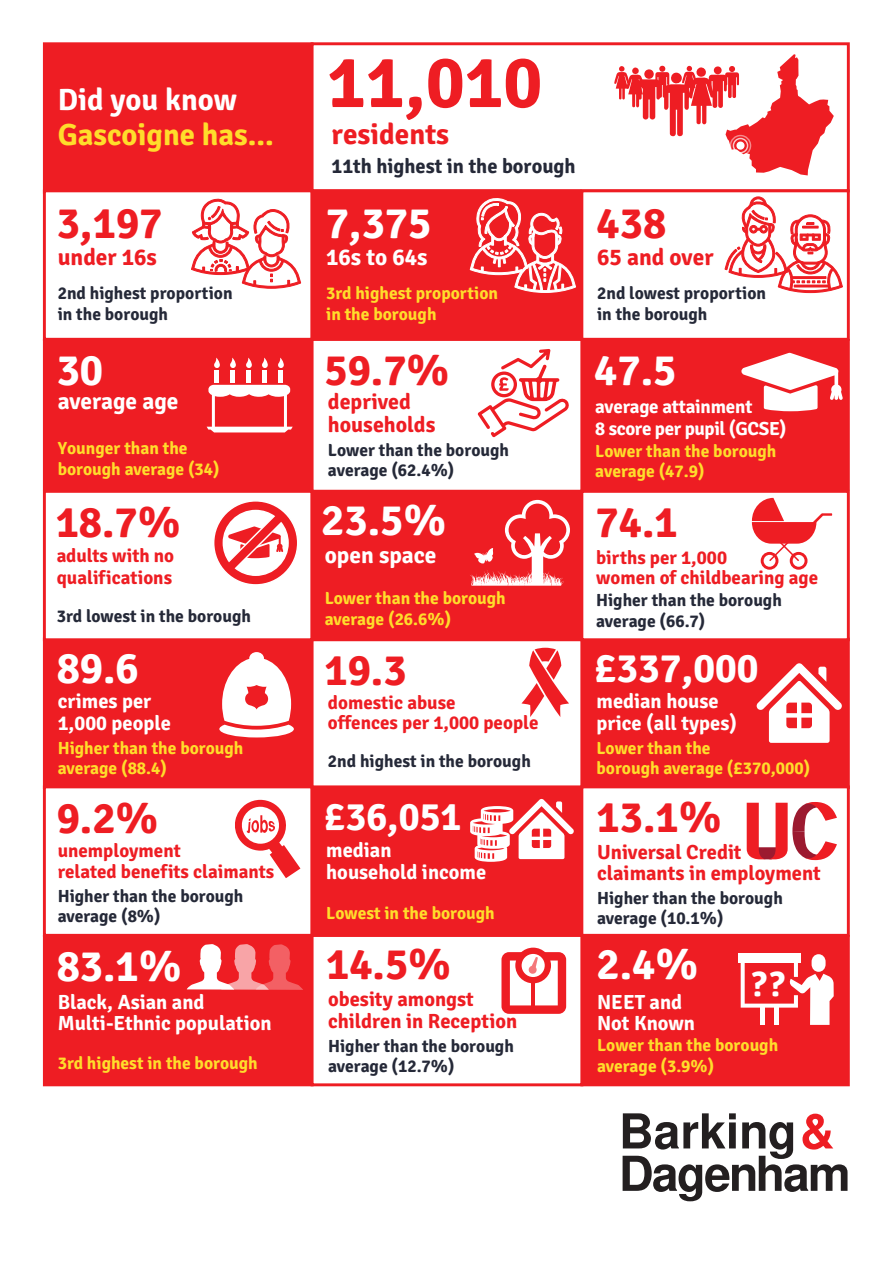
<style>
.page{position:relative;width:893px;height:1263px;background:#fff}
.page>*{position:absolute;margin:0;border:0;box-sizing:border-box;transform-origin:0 0}
.t1{font:700 73.05px "Signika Negative";color:#ee1d23}
.t2{font:700 43.8px "Signika Negative";color:#ee1d23}
.t3{font:700 43.8px "Signika Negative";color:#fff}
.t4{font:700 40.95px "Signika Negative";color:#fff}
.t5{font:700 39.45px "Signika Negative";color:#fff}
.t6{font:700 35.4px "Signika Negative";color:#fff}
.t7{font:700 30.75px "Signika Negative";color:#ffdd2b}
.t8{font:700 30.75px "Signika Negative";color:#fff}
.t9{font:700 29.25px "Signika Negative";color:#ee1d23}
.t10{font:700 23.4px "Signika Negative";color:#fff}
.t11{font:700 23.4px "Signika Negative";color:#ee1d23}
.t12{font:700 21.9px/23.4px "Signika Negative";color:#ee1d23}
.t13{font:700 20.4px/21.9px "Signika Negative";color:#fff}
.t14{font:700 20.4px/21.9px "Signika Negative";color:#ee1d23}
.t15{font:700 20.4px "Signika Negative";color:#252938}
.t16{font:700 19.05px/21.9px "Signika Negative";color:#ee1d23}
.t17{font:700 19.05px/21.9px "Signika Negative";letter-spacing:-.02em;color:#fff}
.t18{font:700 17.55px/20.4px "Signika Negative";color:#252938}
.t19{font:700 17.55px/20.4px "Signika Negative";color:#ffdd2b}
</style>
<div class="page">
<div style="left:44px;top:340px;width:268px;height:149px;background:#ee1d23"></div>
<div style="left:43px;top:339px;width:271px;height:151px;border:3px solid #ee1d23"></div>
<div style="left:44px;top:44px;width:268px;height:148px;background:#ee1d23"></div>
<div style="left:43px;top:42px;width:271px;height:152px;border:3px solid #ee1d23"></div>
<div style="left:582px;top:340px;width:266px;height:149px;background:#ee1d23"></div>
<div style="left:580px;top:339px;width:270px;height:151px;border:3px solid #ee1d23"></div>
<div style="left:311px;top:338px;width:272px;height:155px;border:3px solid #ee1d23"></div>
<div style="left:44px;top:639px;width:268px;height:148px;background:#ee1d23"></div>
<div style="left:43px;top:638px;width:271px;height:151px;border:3px solid #ee1d23"></div>
<div style="left:582px;top:639px;width:266px;height:148px;background:#ee1d23"></div>
<div style="left:580px;top:638px;width:270px;height:151px;border:3px solid #ee1d23"></div>
<div style="left:311px;top:636px;width:272px;height:153px;border:3px solid #ee1d23"></div>
<div style="left:44px;top:936px;width:268px;height:149px;background:#ee1d23"></div>
<div style="left:43px;top:935px;width:271px;height:151px;border:3px solid #ee1d23"></div>
<div style="left:582px;top:936px;width:266px;height:149px;background:#ee1d23"></div>
<div style="left:580px;top:935px;width:270px;height:151px;border:3px solid #ee1d23"></div>
<div style="left:311px;top:934px;width:272px;height:152px;border:3px solid #ee1d23"></div>
<div style="left:311px;top:42px;width:539px;height:150px;border:3px solid #ee1d23"></div>
<div style="left:44px;top:191px;width:268px;height:148px;background:#fff"></div>
<div style="left:43px;top:189px;width:271px;height:152px;border:3px solid #ee1d23"></div>
<div style="left:580px;top:189px;width:270px;height:152px;border:3px solid #ee1d23"></div>
<div style="left:312px;top:191px;width:268px;height:148px;background:#ee1d23"></div>
<div style="left:311px;top:189px;width:271px;height:152px;border:3px solid #ee1d23"></div>
<div style="left:43px;top:490px;width:271px;height:151px;border:3px solid #ee1d23"></div>
<div style="left:580px;top:490px;width:270px;height:151px;border:3px solid #ee1d23"></div>
<div style="left:312px;top:491px;width:268px;height:149px;background:#ee1d23"></div>
<div style="left:311px;top:490px;width:271px;height:151px;border:3px solid #ee1d23"></div>
<div style="left:43px;top:785px;width:271px;height:152px;border:3px solid #ee1d23"></div>
<div style="left:580px;top:785px;width:270px;height:152px;border:3px solid #ee1d23"></div>
<div style="left:312px;top:787px;width:268px;height:148px;background:#ee1d23"></div>
<div style="left:311px;top:785px;width:271px;height:152px;border:3px solid #ee1d23"></div>
<svg style="left:219px;top:652px;width:75px;height:85px"></svg>
<svg style="left:756px;top:663px;width:86px;height:80px"></svg>
<svg style="left:752px;top:498px;width:80px;height:72px"></svg>
<svg style="left:207px;top:385px;width:86px;height:47px"></svg>
<hr style="left:215px;top:370px;width:4px;height:13px;background:#fff">
<hr style="left:231px;top:370px;width:4px;height:13px;background:#fff">
<hr style="left:247px;top:370px;width:4px;height:13px;background:#fff">
<hr style="left:263px;top:370px;width:4px;height:13px;background:#fff">
<hr style="left:279px;top:370px;width:4px;height:13px;background:#fff">
<svg style="left:214px;top:358px;width:6px;height:10px"></svg>
<svg style="left:230px;top:358px;width:6px;height:10px"></svg>
<svg style="left:246px;top:358px;width:6px;height:10px"></svg>
<svg style="left:262px;top:358px;width:6px;height:10px"></svg>
<svg style="left:278px;top:358px;width:6px;height:10px"></svg>
<svg style="left:235px;top:800px;width:65px;height:78px"></svg>
<svg style="left:623px;top:1113px;width:224px;height:88px"></svg>
<svg style="left:470px;top:500px;width:100px;height:86px"></svg>
<svg style="left:470px;top:799px;width:104px;height:63px"></svg>
<div style="left:738px;top:954px;width:62px;height:9px;background:#fff"></div>
<svg style="left:741px;top:954px;width:93px;height:71px"></svg>
<svg style="left:614px;top:54px;width:220px;height:121px"></svg>
<svg style="left:747px;top:802px;width:90px;height:59px"></svg>
<svg style="left:191px;top:198px;width:111px;height:91px"></svg>
<svg style="left:469px;top:42px;width:108px;height:251px"></svg>
<svg style="left:724px;top:196px;width:119px;height:97px"></svg>
<svg style="left:741px;top:353px;width:102px;height:58px"></svg>
<svg style="left:478px;top:349px;width:91px;height:88px"></svg>
<svg style="left:214px;top:501px;width:83px;height:84px"></svg>
<svg style="left:521px;top:648px;width:48px;height:69px"></svg>
<svg style="left:187px;top:944px;width:116px;height:46px"></svg>
<svg style="left:501px;top:948px;width:65px;height:66px"></svg>
<h1 class="t1" style="left:327px;top:39px;width:217px">11,010</h1>
<h3 class="t8" style="left:58px;top:81px;width:181px">Did you know</h3>
<h3 class="t7" style="left:58px;top:116px;width:218px">Gascoigne has...</h3>
<h3 class="t9" style="left:332px;top:116px;width:119px">residents</h3>
<p class="t15" style="left:332px;top:154px;width:246px">11th highest in the borough</p>
<h2 class="t2" style="left:57px;top:197px;width:107px">3,197</h2>
<h3 class="t11" style="left:58px;top:244px;width:101px">under 16s</h3>
<p class="t18" style="left:58px;top:283px;width:176px">2nd highest proportion in the borough</p>
<h2 class="t3" style="left:57px;top:344px;width:48px">30</h2>
<h3 class="t10" style="left:58px;top:387px;width:122px">average age</h3>
<p class="t19" style="left:58px;top:438px;width:163px">Younger than the borough average (34)</p>
<h2 class="t2" style="left:56px;top:496px;width:127px">18.7%</h2>
<p class="t16" style="left:57px;top:545px;width:119px">adults with no qualifications</p>
<p class="t18" style="left:57px;top:606px;width:196px">3rd lowest in the borough</p>
<h2 class="t3" style="left:57px;top:642px;width:84px">89.6</h2>
<p class="t13" style="left:58px;top:691px;width:115px">crimes per<br>1,000 people</p>
<p class="t19" style="left:58px;top:738px;width:187px">Higher than the borough average (88.4)</p>
<h2 class="t2" style="left:57px;top:792px;width:103px">9.2%</h2>
<p class="t16" style="left:58px;top:839px;width:218px">unemployment<br>related benefits claimants</p>
<p class="t18" style="left:58px;top:886px;width:187px">Higher than the borough average (8%)</p>
<h2 class="t3" style="left:57px;top:940px;width:127px">83.1%</h2>
<p class="t13" style="left:58px;top:991px;width:215px">Black, Asian and<br>Multi-Ethnic population</p>
<p class="t19" style="left:58px;top:1052px;width:202px">3rd highest in the borough</p>
<h2 class="t3" style="left:326px;top:197px;width:107px">7,375</h2>
<h3 class="t10" style="left:326px;top:244px;width:103px">16s to 64s</h3>
<p class="t19" style="left:326px;top:283px;width:173px">3rd highest proportion in the borough</p>
<h2 class="t2" style="left:324px;top:344px;width:127px">59.7%</h2>
<p class="t12" style="left:328px;top:390px;width:109px">deprived households</p>
<p class="t18" style="left:328px;top:440px;width:183px">Lower than the borough average (62.4%)</p>
<h2 class="t3" style="left:321px;top:494px;width:127px">23.5%</h2>
<h3 class="t10" style="left:325px;top:541px;width:113px">open space</h3>
<p class="t19" style="left:325px;top:588px;width:183px">Lower than the borough average (26.6%)</p>
<h2 class="t2" style="left:324px;top:644px;width:84px">19.3</h2>
<p class="t16" style="left:328px;top:692px;width:212px;line-height:20.4px">domestic abuse<br>offences per 1,000 people</p>
<p class="t18" style="left:328px;top:751px;width:204px">2nd highest in the borough</p>
<h3 class="t5" style="left:324px;top:793px;width:139px">£36,051</h3>
<p class="t13" style="left:326px;top:839px;width:162px">median household income</p>
<p class="t19" style="left:326px;top:903px;width:170px">Lowest in the borough</p>
<h2 class="t2" style="left:326px;top:937px;width:127px">14.5%</h2>
<p class="t14" style="left:328px;top:989px;width:191px">obesity amongst children in Reception</p>
<p class="t18" style="left:328px;top:1036px;width:187px">Higher than the borough average (12.7%)</p>
<h2 class="t2" style="left:597px;top:197px;width:71px">438</h2>
<h3 class="t11" style="left:597px;top:244px;width:118px">65 and over</h3>
<p class="t18" style="left:597px;top:283px;width:171px">2nd lowest proportion in the borough</p>
<h2 class="t3" style="left:594px;top:344px;width:84px">47.5</h2>
<p class="t17" style="left:595px;top:396px;width:193px">average attainment<br>8 score per pupil (GCSE)</p>
<p class="t19" style="left:595px;top:441px;width:183px">Lower than the borough average (47.9)</p>
<h2 class="t2" style="left:596px;top:496px;width:84px">74.1</h2>
<p class="t16" style="left:596px;top:547px;width:224px;line-height:20.4px">births per 1,000<br>women of childbearing age</p>
<p class="t18" style="left:596px;top:590px;width:187px">Higher than the borough average (66.7)</p>
<h3 class="t4" style="left:594px;top:644px;width:166px">£337,000</h3>
<p class="t13" style="left:596px;top:691px;width:142px">median house price (all types)</p>
<p class="t19" style="left:596px;top:738px;width:215px">Lower than the<br>borough average (£370,000)</p>
<h2 class="t2" style="left:597px;top:791px;width:127px">13.1%</h2>
<p class="t14" style="left:597px;top:841px;width:225px">Universal Credit claimants in employment</p>
<p class="t18" style="left:597px;top:888px;width:187px">Higher than the borough average (10.1%)</p>
<h2 class="t3" style="left:597px;top:938px;width:103px">2.4%</h2>
<h3 class="t6" style="left:752px;top:963px;width:34px">??</h3>
<p class="t13" style="left:597px;top:992px;width:99px;line-height:20.4px">NEET and<br>Not Known</p>
<p class="t19" style="left:597px;top:1035px;width:183px">Lower than the borough average (3.9%)</p>
</div>
